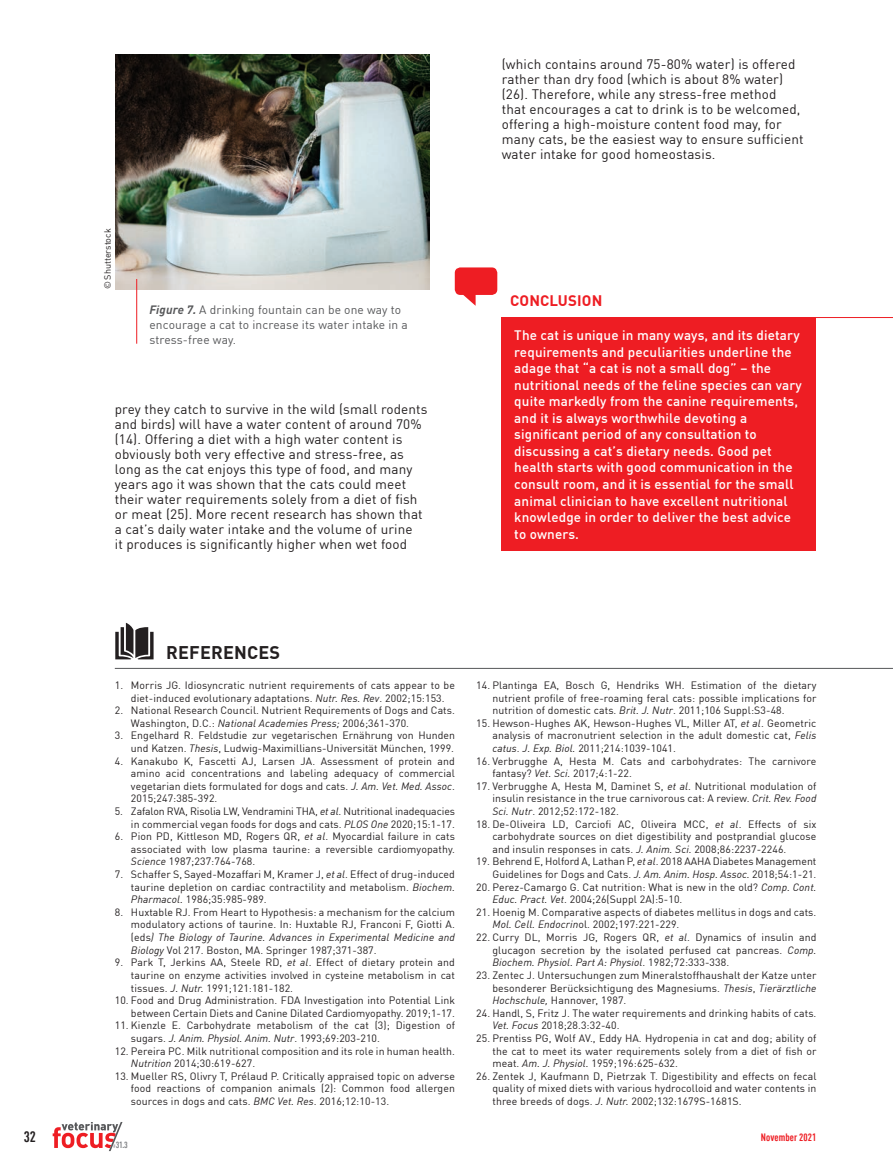
<style>
.page{position:relative;width:893px;height:1170px;background:#fff}
.page>*{position:absolute;margin:0;border:0;box-sizing:border-box;transform-origin:0 0}
.REFERENCES{font:700 18px "DIN Pro";letter-spacing:.01em;color:#231f20}
.titre_encadré_rouge{font:700 15px "DIN Pro";letter-spacing:.01em;color:#ee1d23}
.t1{font:700 condensed 15px "DIN Pro";color:#231f20}
.GB_texte_courant{font:13.5px/15px "DIN Pro";letter-spacing:.01em;color:#231f20}
.texte_encadré_rouge{font:500 13.5px/16.5px "DIN Pro";letter-spacing:.01em;color:#fff}
.titre_legende_HAUT{font:12px/15px "DIN Pro";letter-spacing:.01em;color:#57585a}
.t2{font:10.5px/12.6px "DIN Pro";letter-spacing:.01em;color:#231f20;text-align:justify}
.t3{font:10.5px/12.6px "DIN Pro";letter-spacing:-.01em;color:#231f20;text-align:right}
.t4{font:700 condensed 10.5px "DIN Pro";letter-spacing:.01em;color:#ee1d23}
.t5{font:9px "DIN Pro";color:#231f20}
.t6{font:700 condensed 8.85px "DIN Pro";color:#808285}
.s1{font-weight:700;font-style:italic}
.s2{font-style:italic}
.s3{font-weight:400;font-size:5.25px}
</style>
<div class="page">
<div style="left:502px;top:317px;width:314px;height:234px;background:#ee1d23"></div>
<svg style="left:455px;top:267px;width:42px;height:39px"></svg>
<hr style="left:502px;top:317px;width:391px;height:1px;background:#ee1d23">
<svg style="left:115px;top:622px;width:39px;height:37px"></svg>
<hr style="left:115px;top:668px;width:778px;height:1px;background:#57585a">
<img style="left:115px;top:54px;width:314px;height:235px">
<hr style="left:136px;top:279px;width:1px;height:64px;background:#ee1d23">
<svg style="left:53px;top:1122px;width:70px;height:28px"></svg>
<p class="t5" style="left:101px;top:289px;width:62px;rotate:-90deg">© Shutterstock</p>
<p class="titre_legende_HAUT" style="left:149px;top:301px;width:260px"><span class="s1">Figure 7.</span> A drinking fountain can be one way to encourage a cat to increase its water intake in a stress-free way.</p>
<p class="GB_texte_courant" style="left:115px;top:401px;width:314px">prey they catch to survive in the wild (small rodents and birds) will have a water content of around 70% (14). Offering a diet with a high water content is obviously both very effective and stress-free, as long as the cat enjoys this type of food, and many years ago it was shown that the cats could meet their water requirements solely from a diet of fish or meat (25). More recent research has shown that a cat’s daily water intake and the volume of urine<br>it produces is significantly higher when wet food</p>
<p class="GB_texte_courant" style="left:502px;top:56px;width:303px">(which contains around 75-80% water) is offered rather than dry food (which is about 8% water) (26). Therefore, while any stress-free method that encourages a cat to drink is to be welcomed, offering a high-moisture content food may, for many cats, be the easiest way to ensure sufficient water intake for good homeostasis.</p>
<p class="titre_encadré_rouge" style="left:510px;top:288px;width:94px">CONCLUSION</p>
<p class="texte_encadré_rouge" style="left:514px;top:326px;width:289px">The cat is unique in many ways, and its dietary requirements and peculiarities underline the adage that “a cat is not a small dog” – the nutritional needs of the feline species can vary quite markedly from the canine requirements, and it is always worthwhile devoting a significant period of any consultation to discussing a cat’s dietary needs. Good pet health starts with good communication in the consult room, and it is essential for the small animal clinician to have excellent nutritional knowledge in order to deliver the best advice to owners.</p>
<p class="REFERENCES" style="left:166px;top:638px;width:115px">REFERENCES</p>
<p class="t2" style="left:115px;top:678px;width:342px;text-align:center">1. Morris JG. Idiosyncratic nutrient requirements of cats appear to be diet-induced evolutionary adaptations. <span class="s2">Nutr. Res. Rev</span>. 2002;15:153.</p>
<p class="t2" style="left:131px;top:703px;width:326px;text-indent:-16px">2. National Research Council. Nutrient Requirements of Dogs and Cats.<br>Washington, D.C.: <span class="s2">National Academies Press;</span> 2006;361-370.</p>
<p class="t2" style="left:115px;top:728px;width:342px;text-align:right">3. Engelhard R. Feldstudie zur vegetarischen Ernährung von Hunden und Katzen. <span class="s2">Thesis</span>, Ludwig-Maximillians-Universität München, 1999.</p>
<p class="t2" style="left:131px;top:753px;width:326px;text-indent:-16px">4. Kanakubo K, Fascetti AJ, Larsen JA. Assessment of protein and amino acid concentrations and labeling adequacy of commercial vegetarian diets formulated for dogs and cats. <span class="s2">J. Am. Vet. Med. Assoc</span>.<br>2015;247:385-392.</p>
<p class="t3" style="left:115px;top:804px;width:342px">5. Zafalon RVA, Risolia LW, Vendramini THA, <span class="s2">et al</span>. Nutritional inadequacies in commercial vegan foods for dogs and cats. <span class="s2">PLOS One</span> 2020;15:1-17.</p>
<p class="t2" style="left:131px;top:829px;width:326px;text-indent:-16px">6. Pion PD, Kittleson MD, Rogers QR, <span class="s2">et al</span>. Myocardial failure in cats associated with low plasma taurine: a reversible cardiomyopathy.<br><span class="s2">Science</span> 1987;237:764-768.</p>
<p class="t2" style="left:131px;top:867px;width:326px;text-indent:-16px">7. Schaffer S, Sayed-Mozaffari M, Kramer J, <span class="s2">et al</span>. Effect of drug-induced taurine depletion on cardiac contractility and metabolism. <span class="s2">Biochem.<br>Pharmacol.</span> 1986;35:985-989.</p>
<p class="t2" style="left:131px;top:905px;width:326px;text-indent:-16px">8. Huxtable RJ. From Heart to Hypothesis: a mechanism for the calcium modulatory actions of taurine. In: Huxtable RJ, Franconi F, Giotti A. (eds<span class="s2">) The Biology of Taurine. Advances in Experimental Medicine and Biology</span> Vol 217. Boston, MA. Springer 1987;371-387.</p>
<p class="t2" style="left:131px;top:955px;width:325px;text-indent:-16px">9. Park T, Jerkins AA, Steele RD, <span class="s2">et al</span>. Effect of dietary protein and taurine on enzyme activities involved in cysteine metabolism in cat tissues. <span class="s2">J. Nutr.</span> 1991;121:181-182.</p>
<p class="t2" style="left:115px;top:993px;width:342px;text-align:right">10. Food and Drug Administration. FDA Investigation into Potential Link between Certain Diets and Canine Dilated Cardiomyopathy. 2019;1-17.</p>
<p class="t2" style="left:131px;top:1018px;width:326px;text-indent:-16px">11. Kienzle E. Carbohydrate metabolism of the cat (3); Digestion of sugars. <span class="s2">J. Anim. Physiol. Anim. Nutr</span>. 1993;69:203-210.</p>
<p class="t2" style="left:131px;top:1043px;width:325px;text-indent:-16px">12. Pereira PC. Milk nutritional composition and its role in human health.<br><span class="s2">Nutrition</span> 2014;30:619-627.</p>
<p class="t2" style="left:131px;top:1068px;width:326px;text-indent:-16px">13. Mueller RS, Olivry T, Prélaud P. Critically appraised topic on adverse food reactions of companion animals (2): Common food allergen sources in dogs and cats. <span class="s2">BMC Vet. Res</span>. 2016;12:10-13.</p>
<p class="t2" style="left:492px;top:678px;width:326px;text-indent:-16px">14. Plantinga EA, Bosch G, Hendriks WH. Estimation of the dietary nutrient profile of free-roaming feral cats: possible implications for nutrition of domestic cats. <span class="s2">Brit. J. Nutr</span>. 2011;106 Suppl:S3-48.</p>
<p class="t2" style="left:492px;top:716px;width:325px;text-indent:-16px">15. Hewson-Hughes AK, Hewson-Hughes VL, Miller AT, <span class="s2">et al</span>. Geometric analysis of macronutrient selection in the adult domestic cat, <span class="s2">Felis catus</span>. <span class="s2">J. Exp. Biol.</span> 2011;214:1039-1041.</p>
<p class="t2" style="left:492px;top:753px;width:325px;text-indent:-16px">16. Verbrugghe A, Hesta M. Cats and carbohydrates: The carnivore fantasy? <span class="s2">Vet. Sci.</span> 2017;4:1-22.</p>
<p class="t2" style="left:492px;top:779px;width:326px;text-indent:-16px">17. Verbrugghe A, Hesta M, Daminet S, <span class="s2">et al</span>. Nutritional modulation of insulin resistance in the true carnivorous cat: A review. <span class="s2">Crit. Rev. Food Sci. Nutr</span>. 2012;52:172-182.</p>
<p class="t2" style="left:492px;top:816px;width:325px;text-indent:-16px">18. De-Oliveira LD, Carciofi AC, Oliveira MCC, <span class="s2">et al</span>. Effects of six carbohydrate sources on diet digestibility and postprandial glucose and insulin responses in cats. <span class="s2">J. Anim. Sci.</span> 2008;86:2237-2246.</p>
<p class="t2" style="left:476px;top:854px;width:342px;text-align:right">19. Behrend E, Holford A, Lathan P, <span class="s2">et al</span>. 2018 AAHA Diabetes Management<br>Guidelines for Dogs and Cats. <span class="s2">J. Am. Anim. Hosp. Assoc.</span> 2018;54:1-21.</p>
<p class="t2" style="left:492px;top:879px;width:325px;text-indent:-16px">20. Perez-Camargo G. Cat nutrition: What is new in the old? <span class="s2">Comp. Cont.<br>Educ. Pract. Vet</span>. 2004;26(Suppl 2A):5-10.</p>
<p class="t2" style="left:492px;top:905px;width:326px;text-indent:-16px">21. Hoenig M. Comparative aspects of diabetes mellitus in dogs and cats.<br><span class="s2">Mol. Cell. Endocrin</span>ol. 2002;197:221-229.</p>
<p class="t2" style="left:492px;top:930px;width:326px;text-indent:-16px">22. Curry DL, Morris JG, Rogers QR, <span class="s2">et al</span>. Dynamics of insulin and glucagon secretion by the isolated perfused cat pancreas. <span class="s2">Comp.<br>Biochem. Physiol. Part A: Physiol</span>. 1982;72:333-338.</p>
<p class="t2" style="left:492px;top:968px;width:326px;text-indent:-16px">23. Zentec J. Untersuchungen zum Mineralstoffhaushalt der Katze unter besonderer Berücksichtigung des Magnesiums. <span class="s2">Thesis</span>, <span class="s2">Tierärztliche Hochschule,</span> Hannover, 1987.</p>
<p class="t2" style="left:492px;top:1005px;width:326px;text-indent:-16px">24. Handl, S, Fritz J. The water requirements and drinking habits of cats.<br><span class="s2">Vet. Focus</span> 2018;28.3:32-40.</p>
<p class="t2" style="left:492px;top:1031px;width:326px;text-indent:-16px">25. Prentiss PG, Wolf AV., Eddy HA. Hydropenia in cat and dog; ability of the cat to meet its water requirements solely from a diet of fish or meat. <span class="s2">Am. J. Physiol.</span> 1959;196:625-632.</p>
<p class="t2" style="left:492px;top:1068px;width:326px;text-indent:-16px">26. Zentek J, Kaufmann D, Pietrzak T. Digestibility and effects on fecal quality of mixed diets with various hydrocolloid and water contents in three breeds of dogs. <span class="s2">J. Nutr.</span> 2002;132:1679S-1681S.</p>
<h2 class="t1" style="left:24px;top:1125px;width:14px">32</h2>
<p class="t4" style="left:761px;top:1128px;width:57px">November 2021</p>
<p class="t6" style="left:113px;top:1138px;width:16px"><span class="s3">#</span>31.3</p>
</div>
